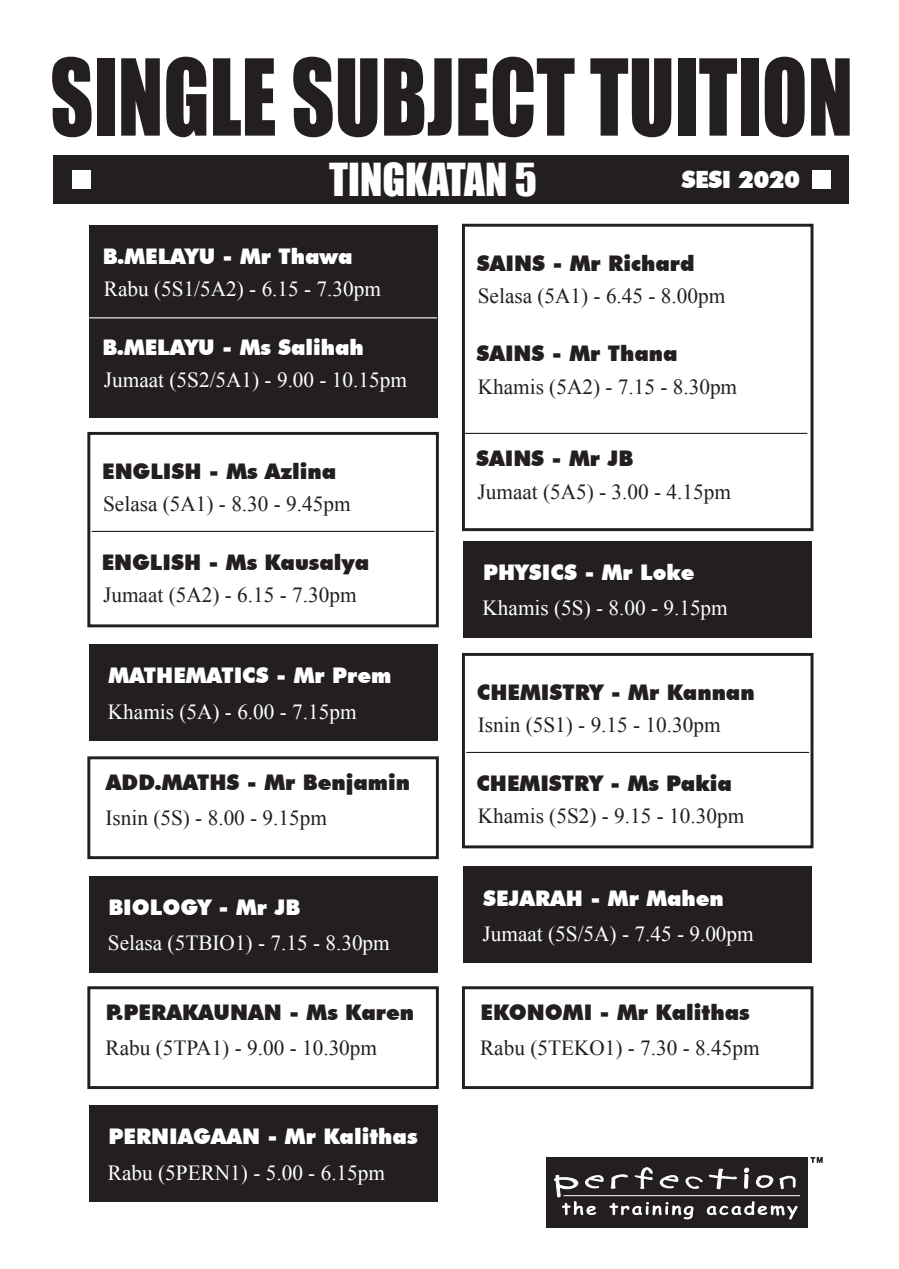
<style>
.page{position:relative;width:899px;height:1269px;background:#fff}
.page>*{position:absolute;margin:0;border:0;box-sizing:border-box;transform-origin:0 0}
.t1{font:97.8px "Impact";color:#231f20;scale:.86 1}
.t2{font:41.85px "Impact";color:#fff}
.t3{font:900 23.7px "Futura BT";letter-spacing:-.03em;color:#fff}
.t4{font:21.6px "Iskoola Pota";color:#231f20}
.t5{font:21.6px "Iskoola Pota";color:#fff}
.t6{font:900 21.6px "Futura BT";color:#231f20}
.t7{font:900 21.6px "Futura BT";color:#fff}
</style>
<div class="page">
<div style="left:54px;top:155px;width:795px;height:49px;background:#231f20"></div>
<div style="left:72px;top:170px;width:19px;height:18px;background:#fff"></div>
<div style="left:812px;top:170px;width:19px;height:19px;background:#fff"></div>
<div style="left:546px;top:1157px;width:262px;height:70px;background:#231f20"></div>
<svg style="left:554px;top:1167px;width:244px;height:52px"></svg>
<hr style="left:563px;top:1195px;width:237px;height:1px;background:#fff">
<svg style="left:810px;top:1157px;width:13px;height:6px"></svg>
<div style="left:89px;top:645px;width:348px;height:96px;background:#231f20"></div>
<div style="left:89px;top:225px;width:348px;height:193px;background:#231f20"></div>
<hr style="left:89px;top:317px;width:348px;height:1px;background:#fff">
<hr style="left:92px;top:531px;width:342px;height:1px;background:#231f20">
<div style="left:87px;top:432px;width:352px;height:195px;border:3px solid #231f20"></div>
<div style="left:87px;top:756px;width:352px;height:103px;border:3px solid #231f20"></div>
<div style="left:89px;top:876px;width:348px;height:96px;background:#231f20"></div>
<div style="left:87px;top:986px;width:352px;height:103px;border:3px solid #231f20"></div>
<div style="left:462px;top:224px;width:351px;height:307px;border:3px solid #231f20"></div>
<hr style="left:465px;top:433px;width:342px;height:1px;background:#231f20">
<div style="left:463px;top:541px;width:349px;height:96px;background:#231f20"></div>
<hr style="left:466px;top:752px;width:343px;height:1px;background:#231f20">
<div style="left:462px;top:653px;width:351px;height:195px;border:3px solid #231f20"></div>
<div style="left:463px;top:867px;width:349px;height:96px;background:#231f20"></div>
<div style="left:462px;top:986px;width:351px;height:103px;border:3px solid #231f20"></div>
<div style="left:89px;top:1105px;width:348px;height:96px;background:#231f20"></div>
<h1 class="t1" style="left:50px;top:21px;width:935px">SINGLE SUBJECT TUITION</h1>
<h2 class="t2" style="left:329px;top:147px;width:209px">TINGKATAN 5</h2>
<p class="t3" style="left:681px;top:165px;width:120px">SESI 2020</p>
<p class="t7" style="left:103px;top:243px;width:251px">B.MELAYU - Mr Thawa</p>
<p class="t5" style="left:104px;top:276px;width:279px">Rabu (5S1/5A2) - 6.15 - 7.30pm</p>
<p class="t7" style="left:102px;top:334px;width:263px">B.MELAYU - Ms Salihah</p>
<p class="t5" style="left:104px;top:368px;width:305px">Jumaat (5S2/5A1) - 9.00 - 10.15pm</p>
<p class="t6" style="left:102px;top:458px;width:236px">ENGLISH - Ms Azlina</p>
<p class="t4" style="left:103px;top:491px;width:249px">Selasa (5A1) - 8.30 - 9.45pm</p>
<p class="t6" style="left:102px;top:549px;width:269px">ENGLISH - Ms Kausalya</p>
<p class="t4" style="left:103px;top:583px;width:255px">Jumaat (5A2) - 6.15 - 7.30pm</p>
<p class="t7" style="left:108px;top:663px;width:285px">MATHEMATICS - Mr Prem</p>
<p class="t5" style="left:108px;top:699px;width:250px">Khamis (5A) - 6.00 - 7.15pm</p>
<p class="t6" style="left:106px;top:769px;width:306px">ADD.MATHS - Mr Benjamin</p>
<p class="t4" style="left:105px;top:806px;width:223px">Isnin (5S) - 8.00 - 9.15pm</p>
<p class="t7" style="left:108px;top:894px;width:193px">BIOLOGY - Mr JB</p>
<p class="t5" style="left:108px;top:931px;width:283px">Selasa (5TBIO1) - 7.15 - 8.30pm</p>
<p class="t6" style="left:106px;top:999px;width:310px">P.PERAKAUNAN - Ms Karen</p>
<p class="t4" style="left:105px;top:1035px;width:273px">Rabu (5TPA1) - 9.00 - 10.30pm</p>
<p class="t7" style="left:108px;top:1123px;width:310px">PERNIAGAAN - Mr Kalithas</p>
<p class="t5" style="left:108px;top:1160px;width:279px">Rabu (5PERN1) - 5.00 - 6.15pm</p>
<p class="t6" style="left:477px;top:250px;width:219px">SAINS - Mr Richard</p>
<p class="t4" style="left:478px;top:283px;width:249px">Selasa (5A1) - 6.45 - 8.00pm</p>
<p class="t6" style="left:476px;top:341px;width:203px">SAINS - Mr Thana</p>
<p class="t4" style="left:478px;top:374px;width:261px">Khamis (5A2) - 7.15 - 8.30pm</p>
<p class="t6" style="left:476px;top:445px;width:159px">SAINS - Mr JB</p>
<p class="t4" style="left:478px;top:479px;width:255px">Jumaat (5A5) - 3.00 - 4.15pm</p>
<p class="t7" style="left:483px;top:559px;width:213px">PHYSICS - Mr Loke</p>
<p class="t5" style="left:483px;top:596px;width:247px">Khamis (5S) - 8.00 - 9.15pm</p>
<p class="t6" style="left:477px;top:679px;width:279px">CHEMISTRY - Mr Kannan</p>
<p class="t4" style="left:478px;top:712px;width:244px">Isnin (5S1) - 9.15 - 10.30pm</p>
<p class="t6" style="left:476px;top:770px;width:257px">CHEMISTRY - Ms Pakia</p>
<p class="t4" style="left:478px;top:804px;width:268px">Khamis (5S2) - 9.15 - 10.30pm</p>
<p class="t7" style="left:483px;top:885px;width:242px">SEJARAH - Mr Mahen</p>
<p class="t5" style="left:483px;top:921px;width:273px">Jumaat (5S/5A) - 7.45 - 9.00pm</p>
<p class="t6" style="left:481px;top:999px;width:271px">EKONOMI - Mr Kalithas</p>
<p class="t4" style="left:480px;top:1035px;width:281px">Rabu (5TEKO1) - 7.30 - 8.45pm</p>
</div>
